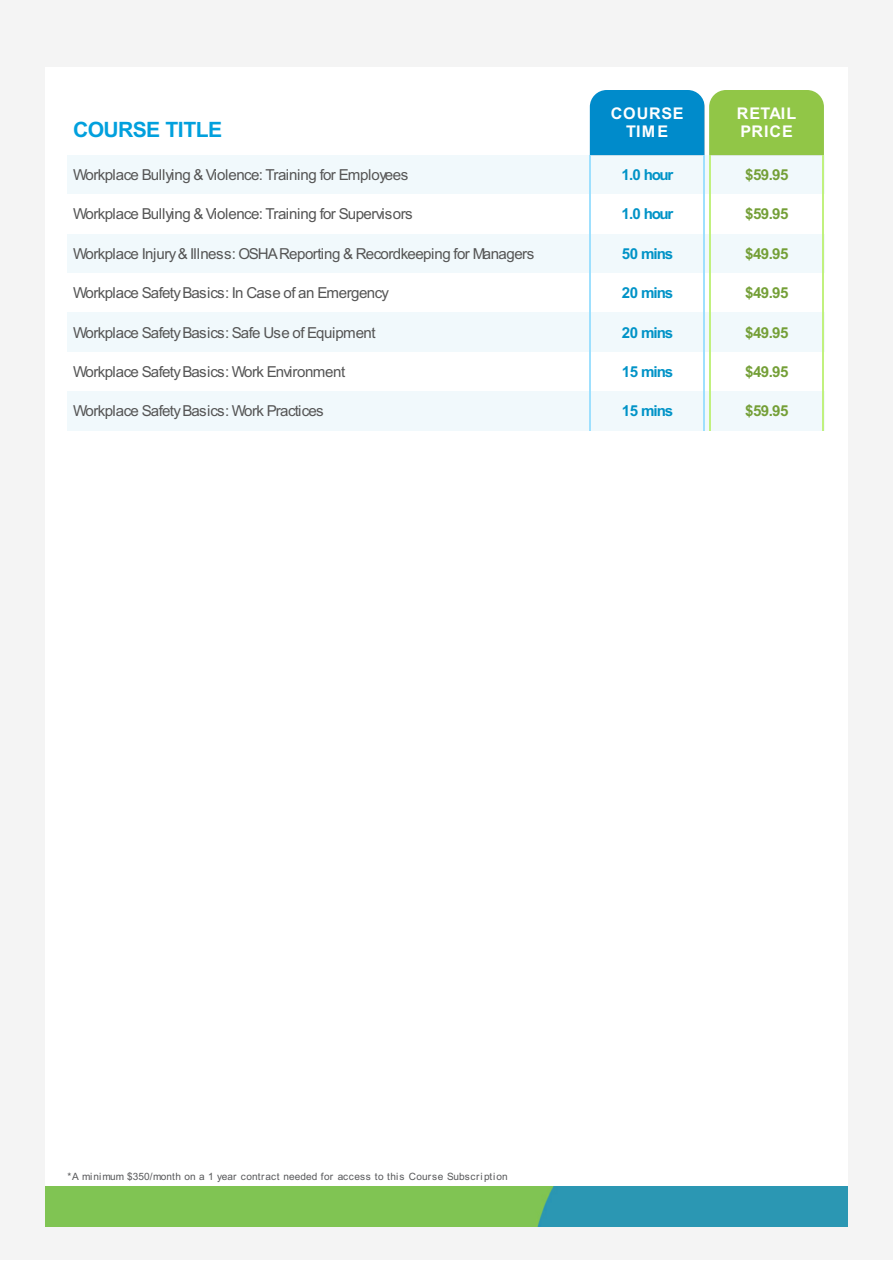
<style>
.page{position:relative;width:893px;height:1263px;background:#fff}
.page>*{position:absolute;margin:0;border:0;box-sizing:border-box;transform-origin:0 0}
.t1{font:700 23.7px "Arial";letter-spacing:-.02em;color:#01a0dd}
.t2{font:700 18px/18px "Arial";letter-spacing:.045em;color:#fff;text-align:center}
.t3{font:16.8px "Arial";letter-spacing:-.025em;color:#555}
.t4{font:700 16.8px "Arial";letter-spacing:-.055em;color:#0093c7}
.t5{font:700 16.8px "Arial";letter-spacing:-.025em;color:#749f37}
.t6{font:11.25px "Arial";letter-spacing:.005em;color:#57585a}
</style>
<div class="page">
<div style="left:0;top:0;width:892px;height:1260px;background:#f4f4f4"></div>
<div style="left:45px;top:68px;width:802px;height:1103px;background:#fff"></div>
<div style="left:68px;top:155px;width:757px;height:40px;background:#f1f9fc"></div>
<div style="left:68px;top:234px;width:757px;height:39px;background:#f1f9fc"></div>
<div style="left:68px;top:313px;width:757px;height:39px;background:#f1f9fc"></div>
<div style="left:68px;top:392px;width:757px;height:39px;background:#f1f9fc"></div>
<div style="left:45px;top:1171px;width:802px;height:16px;background:#fff"></div>
<img style="left:45px;top:1187px;width:802px;height:39px">
<div style="left:590px;top:90px;width:114px;height:65px;background:#008bcb"></div>
<div style="left:709px;top:90px;width:115px;height:65px;background:#91c647"></div>
<hr style="left:590px;top:155px;width:1px;height:40px;background:#9ee0fe">
<hr style="left:703px;top:155px;width:1px;height:40px;background:#9ee0fe">
<hr style="left:709px;top:155px;width:1px;height:40px;background:#c1f17e">
<hr style="left:822px;top:155px;width:2px;height:40px;background:#c1f17e">
<hr style="left:590px;top:195px;width:1px;height:39px;background:#9ee0fe">
<hr style="left:703px;top:195px;width:1px;height:39px;background:#9ee0fe">
<hr style="left:709px;top:195px;width:1px;height:39px;background:#c1f17e">
<hr style="left:822px;top:195px;width:2px;height:39px;background:#c1f17e">
<hr style="left:590px;top:234px;width:1px;height:39px;background:#9ee0fe">
<hr style="left:703px;top:234px;width:1px;height:39px;background:#9ee0fe">
<hr style="left:709px;top:234px;width:1px;height:39px;background:#c1f17e">
<hr style="left:822px;top:234px;width:2px;height:39px;background:#c1f17e">
<hr style="left:590px;top:273px;width:1px;height:40px;background:#9ee0fe">
<hr style="left:703px;top:273px;width:1px;height:40px;background:#9ee0fe">
<hr style="left:709px;top:273px;width:1px;height:40px;background:#c1f17e">
<hr style="left:822px;top:273px;width:2px;height:40px;background:#c1f17e">
<hr style="left:590px;top:313px;width:1px;height:39px;background:#9ee0fe">
<hr style="left:703px;top:313px;width:1px;height:39px;background:#9ee0fe">
<hr style="left:709px;top:313px;width:1px;height:39px;background:#c1f17e">
<hr style="left:822px;top:313px;width:2px;height:39px;background:#c1f17e">
<hr style="left:590px;top:352px;width:1px;height:40px;background:#9ee0fe">
<hr style="left:703px;top:352px;width:1px;height:40px;background:#9ee0fe">
<hr style="left:709px;top:352px;width:1px;height:40px;background:#c1f17e">
<hr style="left:822px;top:352px;width:2px;height:40px;background:#c1f17e">
<hr style="left:590px;top:392px;width:1px;height:39px;background:#9ee0fe">
<hr style="left:703px;top:392px;width:1px;height:39px;background:#9ee0fe">
<hr style="left:709px;top:392px;width:1px;height:39px;background:#c1f17e">
<hr style="left:822px;top:392px;width:2px;height:39px;background:#c1f17e">
<h1 class="t1" style="left:73px;top:122px;width:150px">COURSE TITLE</h1>
<p class="t2" style="left:611px;top:106px;width:74px">COURSE<br>TIME</p>
<p class="t2" style="left:737px;top:106px;width:61px;text-align:left">RETAIL<br>PRICE</p>
<p class="t3" style="left:73px;top:169px;width:336px">Workplace Bullying &amp; Violence: Training for Employees</p>
<p class="t4" style="left:621px;top:169px;width:53px">1.0 hour</p>
<p class="t5" style="left:745px;top:169px;width:45px">$59.95</p>
<p class="t3" style="left:73px;top:208px;width:341px">Workplace Bullying &amp; Violence: Training for Supervisors</p>
<p class="t4" style="left:621px;top:208px;width:53px">1.0 hour</p>
<p class="t5" style="left:745px;top:208px;width:45px">$59.95</p>
<p class="t3" style="left:73px;top:248px;width:462px">Workplace Injury&amp; Illness: OSHAReporting &amp; Recordkeeping for Managers</p>
<p class="t4" style="left:622px;top:248px;width:53px">50 mins</p>
<p class="t5" style="left:745px;top:248px;width:45px">$49.95</p>
<p class="t3" style="left:73px;top:287px;width:317px">Workplace SafetyBasics: In Case of an Emergency</p>
<p class="t4" style="left:622px;top:287px;width:53px">20 mins</p>
<p class="t5" style="left:745px;top:287px;width:45px">$49.95</p>
<p class="t3" style="left:73px;top:327px;width:304px">Workplace SafetyBasics: Safe Use of Equipment</p>
<p class="t4" style="left:622px;top:327px;width:53px">20 mins</p>
<p class="t5" style="left:745px;top:327px;width:45px">$49.95</p>
<p class="t3" style="left:73px;top:366px;width:273px">Workplace SafetyBasics: Work Environment</p>
<p class="t4" style="left:622px;top:366px;width:53px">15 mins</p>
<p class="t5" style="left:745px;top:366px;width:45px">$49.95</p>
<p class="t3" style="left:73px;top:405px;width:252px">Workplace SafetyBasics: Work Practices</p>
<p class="t4" style="left:622px;top:405px;width:53px">15 mins</p>
<p class="t5" style="left:745px;top:405px;width:45px">$59.95</p>
<p class="t6" style="left:68px;top:1173px;width:441px">*A minimum $350/month on a 1 year contract needed for access to this Course Subscription</p>
</div>
